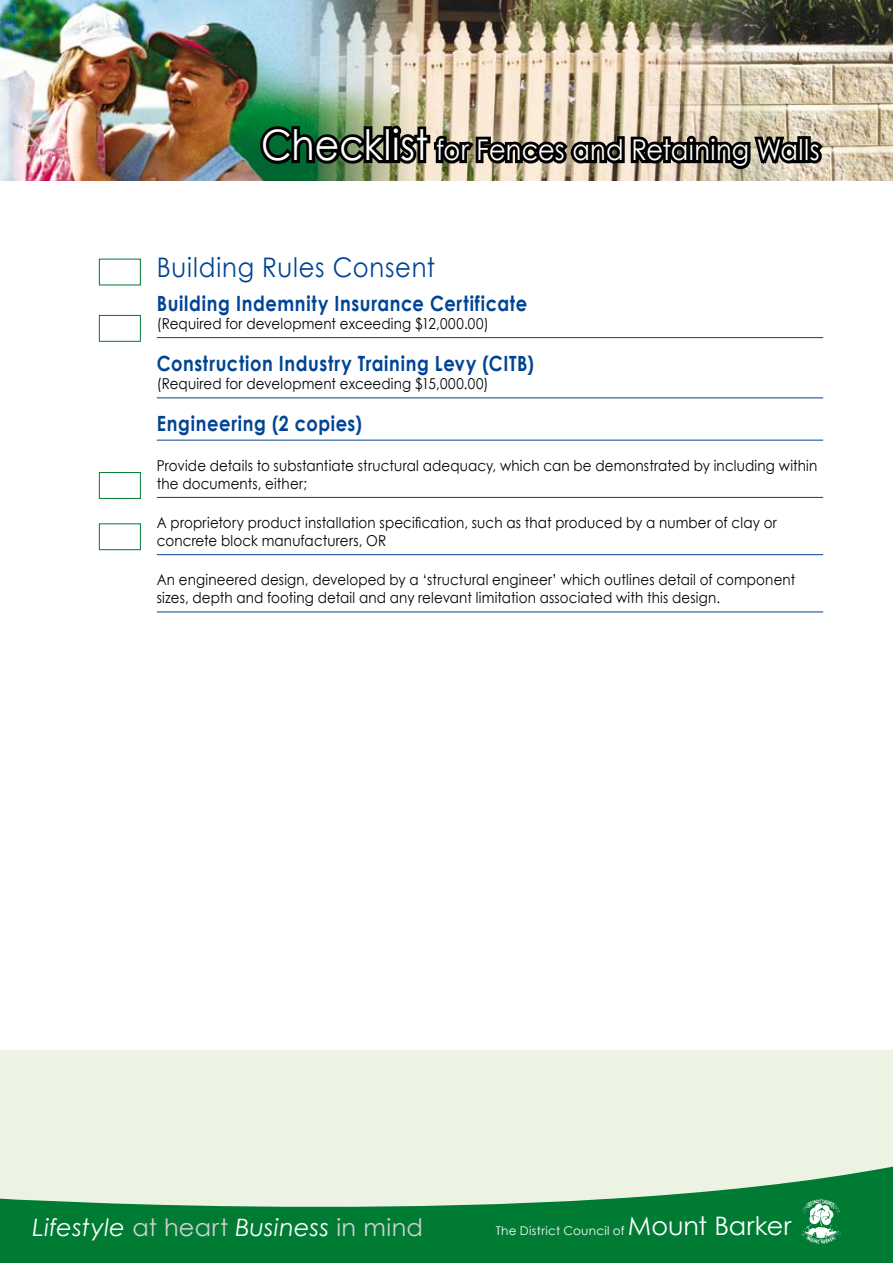
<style>
.page{position:relative;width:893px;height:1263px;background:#fff}
.page>*{position:absolute;margin:0;border:0;box-sizing:border-box;transform-origin:0 0}
.t1{font:28.5px "Century Gothic";letter-spacing:.01em;color:#fff;scale:.9 1}
.t2{font:27px "Century Gothic";letter-spacing:.035em;color:#004494;scale:.9 1}
.t3{font:italic 24px "Century Gothic";letter-spacing:.015em;color:#fff}
.t4{font:700 21px "Century Gothic";letter-spacing:.035em;color:#004494;scale:.85 1}
.t5{font:15px/18px "Century Gothic";letter-spacing:.01em;color:#000;scale:.9 1}
.t6{font:12px "Century Gothic";letter-spacing:.02em;color:#fff}
.s1{font-size:42px}
.s2{font-style:normal;color:#cfd0d1}
.s3{font-size:25.5px}
</style>
<div class="page">
<div style="left:0;top:1050px;width:893px;height:213px;background:#ecf3e2"></div>
<img style="left:0;top:0;width:893px;height:181px">
<img style="left:256px;top:120px;width:571px;height:55px">
<div style="left:99px;top:315px;width:42px;height:27px;border:1px solid #007b34"></div>
<div style="left:99px;top:259px;width:42px;height:26px;border:1px solid #007b34"></div>
<div style="left:99px;top:472px;width:42px;height:27px;border:1px solid #007b34"></div>
<div style="left:99px;top:523px;width:42px;height:27px;border:1px solid #007b34"></div>
<svg style="left:0;top:1166px;width:893px;height:97px;fill:#007b34"></svg>
<img style="left:801px;top:1200px;width:40px;height:43px">
<hr style="left:157px;top:337px;width:666px;height:1px;background:#004494">
<hr style="left:157px;top:397px;width:666px;height:1px;background:#004494">
<hr style="left:157px;top:440px;width:666px;height:1px;background:#004494">
<hr style="left:157px;top:497px;width:666px;height:1px;background:#004494">
<hr style="left:157px;top:554px;width:666px;height:1px;background:#004494">
<hr style="left:157px;top:611px;width:666px;height:1px;background:#004494">
<h1 class="t1" style="left:261px;top:130px;width:622px"><span class="s1">Checklist</span> for Fences and Retaining Walls</h1>
<h2 class="t2" style="left:157px;top:248px;width:311px">Building Rules Consent</h2>
<h3 class="t4" style="left:157px;top:287px;width:437px">Building Indemnity Insurance Certificate</h3>
<p class="t5" style="left:157px;top:314px;width:370px">(Required for development exceeding $12,000.00)</p>
<h3 class="t4" style="left:157px;top:347px;width:445px">Construction Industry Training Levy (CITB)</h3>
<p class="t5" style="left:157px;top:374px;width:370px">(Required for development exceeding $15,000.00)</p>
<h3 class="t4" style="left:157px;top:408px;width:243px">Engineering (2 copies)</h3>
<p class="t5" style="left:157px;top:456px;width:736px">Provide details to substantiate structural adequacy, which can be demonstrated by including within the documents, either;</p>
<p class="t5" style="left:157px;top:513px;width:690px">A proprietory product installation specification, such as that produced by a number of clay or concrete block manufacturers, OR</p>
<p class="t5" style="left:157px;top:570px;width:711px">An engineered design, developed by a ‘structural engineer’ which outlines detail of component sizes, depth and footing detail and any relevant limitation associated with this design.</p>
<h3 class="t3" style="left:33px;top:1211px;width:392px">Lifestyle <span class="s2">at heart</span> Business <span class="s2">in mind</span></h3>
<p class="t6" style="left:496px;top:1222px;width:297px">The District Council of <span class="s3">Mount Barker</span></p>
</div>
